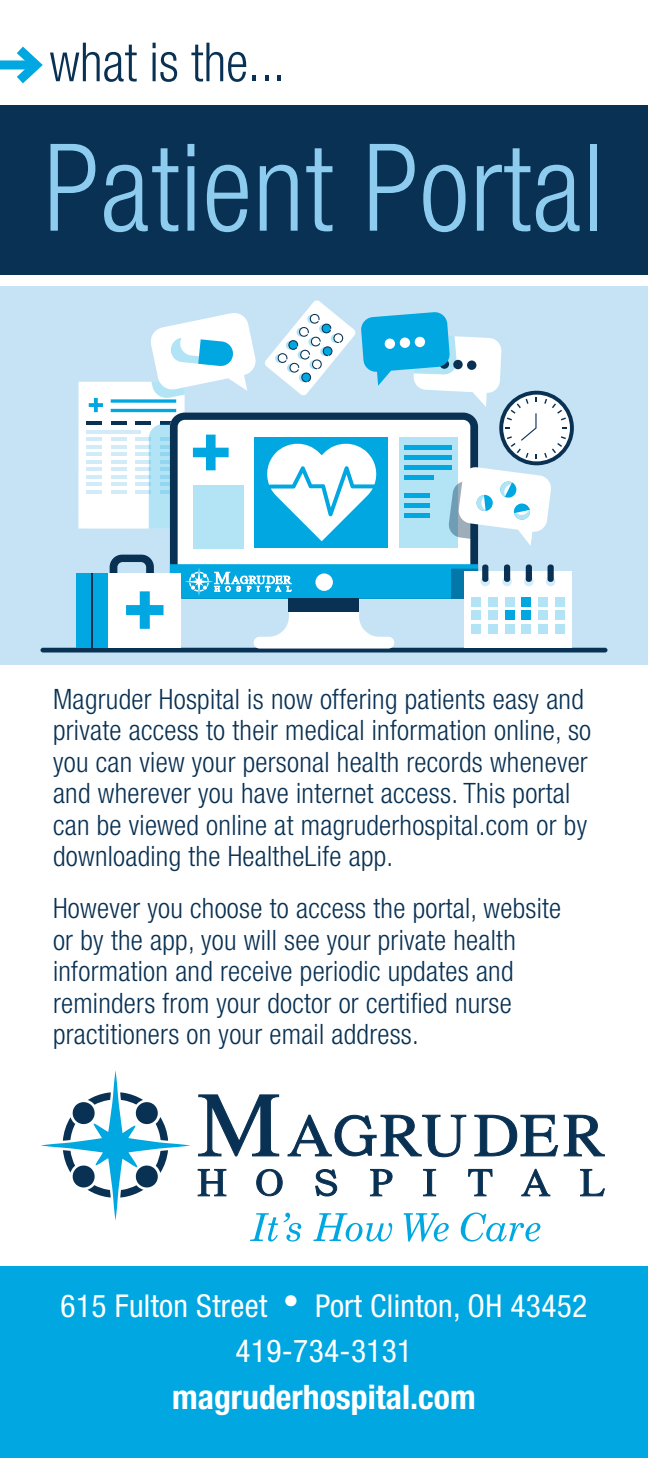
<style>
.page{position:relative;width:648px;height:1458px;background:#fff}
.page>*{position:absolute;margin:0;border:0;box-sizing:border-box;transform-origin:0 0}
.t1{font:300 condensed 121.5px "Helvetica Neue";letter-spacing:.01em;color:#8eccef;scale:.95 1}
.t2{font:300 condensed 54px "Helvetica Neue";color:#093153;scale:.95 1}
.t3{font:700 condensed 33.75px "Helvetica Neue";color:#fff}
.t4{font:condensed 31.5px/45px "Helvetica Neue";letter-spacing:.01em;color:#fff;text-align:center}
.t5{font:300 condensed 28.12px/31.5px "Helvetica Neue";letter-spacing:.01em;color:#093153}
</style>
<div class="page">
<div style="left:0;top:286px;width:648px;height:378px;background:#c6e3f5"></div>
<div style="left:0;top:1267px;width:648px;height:191px;background:#00a7e1"></div>
<svg style="left:315px;top:1169px;width:23px;height:28px"></svg>
<svg style="left:198px;top:1094px;width:82px;height:63px"></svg>
<svg style="left:474px;top:1114px;width:131px;height:43px"></svg>
<svg style="left:197px;top:1169px;width:30px;height:28px"></svg>
<svg style="left:256px;top:1169px;width:27px;height:28px"></svg>
<svg style="left:370px;top:1169px;width:23px;height:28px"></svg>
<svg style="left:423px;top:1169px;width:13px;height:28px"></svg>
<svg style="left:468px;top:1169px;width:25px;height:28px"></svg>
<svg style="left:521px;top:1168px;width:30px;height:29px"></svg>
<svg style="left:287px;top:1114px;width:180px;height:44px"></svg>
<svg style="left:580px;top:1169px;width:25px;height:28px"></svg>
<svg style="left:250px;top:1213px;width:51px;height:29px"></svg>
<svg style="left:313px;top:1213px;width:79px;height:29px"></svg>
<svg style="left:404px;top:1213px;width:45px;height:29px"></svg>
<svg style="left:461px;top:1213px;width:79px;height:29px"></svg>
<svg style="left:41px;top:1071px;width:149px;height:149px"></svg>
<div style="left:0;top:105px;width:648px;height:170px;background:#093153"></div>
<hr style="left:41px;top:648px;width:567px;height:4px;background:#093153;border-radius:2px">
<svg style="left:499px;top:391px;width:75px;height:74px"></svg>
<svg style="left:170px;top:413px;width:308px;height:151px;background:#e8eef1"></svg>
<div style="left:255px;top:438px;width:133px;height:110px;background:#00a7e1"></div>
<div style="left:193px;top:485px;width:51px;height:63px;background:#b3e4f6"></div>
<div style="left:76px;top:574px;width:105px;height:74px;background:#00a7e1"></div>
<div style="left:108px;top:574px;width:73px;height:74px;background:#fff"></div>
<svg style="left:110px;top:555px;width:54px;height:74px"></svg>
<hr style="left:91px;top:574px;width:1px;height:74px;background:#093153">
<div style="left:464px;top:572px;width:108px;height:76px;background:#fff"></div>
<div style="left:481px;top:577px;width:9px;height:9px;background:#d3ecfa;border-radius:50%"></div>
<div style="left:482px;top:565px;width:6px;height:17px;background:#093153;border-radius:3px"></div>
<div style="left:502px;top:577px;width:10px;height:9px;background:#d3ecfa;border-radius:50%"></div>
<div style="left:504px;top:565px;width:6px;height:17px;background:#093153;border-radius:3px"></div>
<div style="left:524px;top:577px;width:10px;height:9px;background:#d3ecfa;border-radius:50%"></div>
<div style="left:526px;top:565px;width:6px;height:17px;background:#093153;border-radius:3px"></div>
<div style="left:546px;top:577px;width:9px;height:9px;background:#d3ecfa;border-radius:50%"></div>
<div style="left:548px;top:565px;width:6px;height:17px;background:#093153;border-radius:3px"></div>
<div style="left:471px;top:597px;width:10px;height:9px;background:#b3e4f6"></div>
<div style="left:488px;top:597px;width:9px;height:9px;background:#b3e4f6"></div>
<div style="left:505px;top:597px;width:9px;height:9px;background:#b3e4f6"></div>
<div style="left:522px;top:597px;width:9px;height:9px;background:#00a7e1"></div>
<div style="left:539px;top:597px;width:9px;height:9px;background:#b3e4f6"></div>
<div style="left:555px;top:597px;width:10px;height:9px;background:#b3e4f6"></div>
<div style="left:471px;top:611px;width:10px;height:9px;background:#b3e4f6"></div>
<div style="left:488px;top:611px;width:9px;height:9px;background:#b3e4f6"></div>
<div style="left:505px;top:611px;width:9px;height:9px;background:#00a7e1"></div>
<div style="left:522px;top:611px;width:9px;height:9px;background:#00a7e1"></div>
<div style="left:539px;top:611px;width:9px;height:9px;background:#b3e4f6"></div>
<div style="left:555px;top:611px;width:10px;height:9px;background:#b3e4f6"></div>
<div style="left:471px;top:624px;width:10px;height:10px;background:#b3e4f6"></div>
<div style="left:488px;top:624px;width:9px;height:10px;background:#b3e4f6"></div>
<div style="left:505px;top:624px;width:9px;height:10px;background:#b3e4f6"></div>
<div style="left:522px;top:624px;width:9px;height:10px;background:#b3e4f6"></div>
<div style="left:539px;top:624px;width:9px;height:10px;background:#b3e4f6"></div>
<div style="left:555px;top:624px;width:10px;height:10px;background:#b3e4f6"></div>
<svg style="left:78px;top:313px;width:179px;height:216px"></svg>
<svg style="left:264px;top:300px;width:303px;height:246px"></svg>
<svg style="left:170px;top:564px;width:308px;height:85px"></svg>
<div style="left:0;top:60px;width:36px;height:9px;background:#00a7e1"></div>
<svg style="left:7px;top:46px;width:36px;height:38px"></svg>
<h2 class="t2" style="left:50px;top:31px;width:249px">what is the...</h2>
<h1 class="t1" style="left:44px;top:118px;width:591px">Patient Portal</h1>
<p class="t5" style="left:53px;top:683px;width:540px">Magruder Hospital is now offering patients easy and private access to their medical information online, so you can view your personal health records whenever and wherever you have internet access. This portal can be viewed online at magruderhospital.com or by downloading the HealtheLife app.</p>
<p class="t5" style="left:53px;top:892px;width:510px">However you choose to access the portal, website or by the app, you will see your private health information and receive periodic updates and reminders from your doctor or certified nurse practitioners on your email address.</p>
<p class="t4" style="left:61px;top:1283px;width:528px">615 Fulton Street • Port Clinton, OH 43452<br>419-734-3131</p>
<p class="t3" style="left:172px;top:1376px;width:305px">magruderhospital.com</p>
</div>
